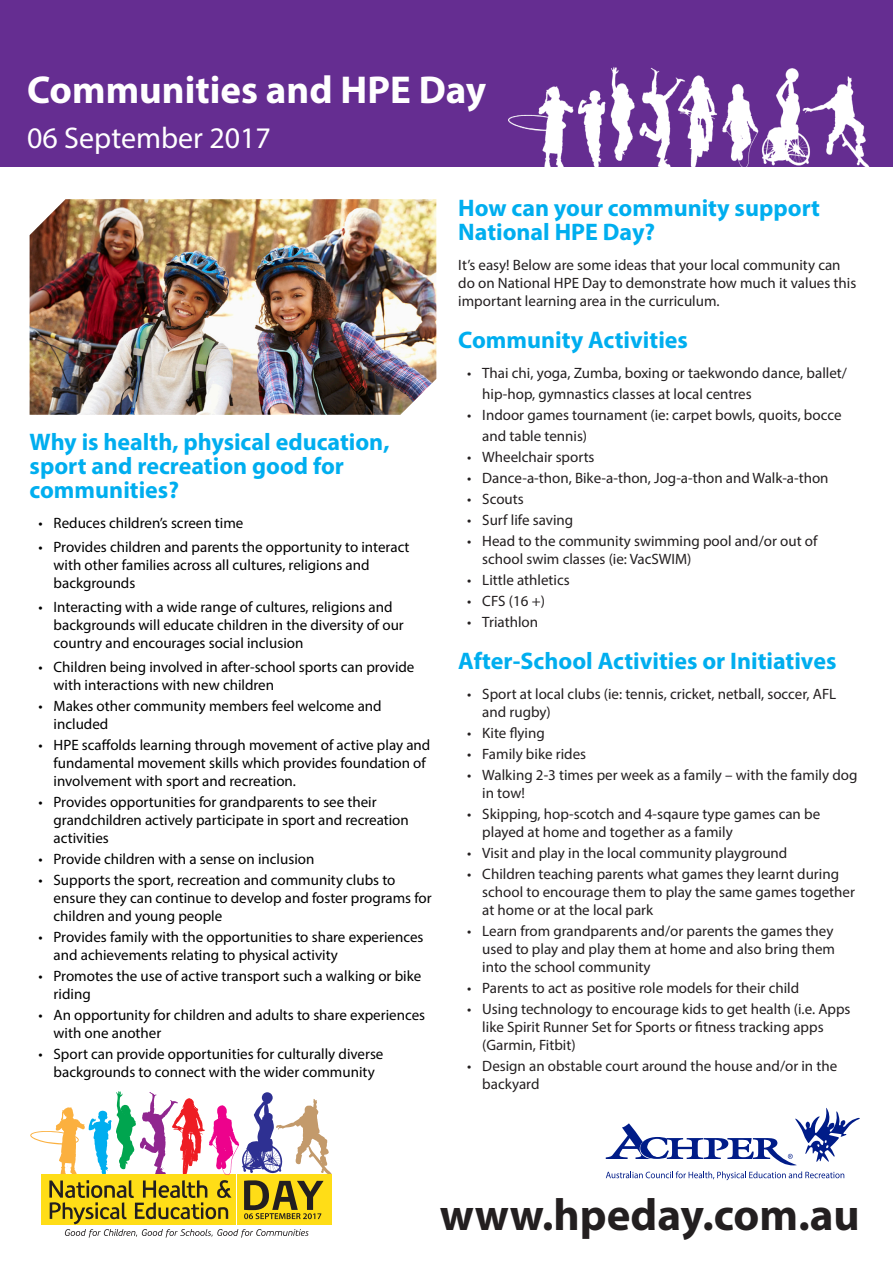
<style>
.page{position:relative;width:893px;height:1263px;background:#fff}
.page>*{position:absolute;margin:0;border:0;box-sizing:border-box;transform-origin:0 0}
.t1{font:700 45px "Myriad Pro";color:#231f20}
.t2{font:700 39px "Myriad Pro";color:#fff}
.t3{font:30px "Myriad Pro";color:#fff}
.t4{font:700 24px/24px "Myriad Pro";color:#00aeef}
.t5{font:15px/18px "Myriad Pro";color:#231f20}
.t6{font:15px/18px "Myriad Pro";color:#000}
</style>
<div class="page">
<hr style="left:0;top:0;width:1px;height:167px;background:#ed028c">
<div style="left:1px;top:0;width:892px;height:167px;background:#652d91"></div>
<img style="left:30px;top:199px;width:406px;height:216px">
<img style="left:508px;top:67px;width:362px;height:100px">
<svg style="left:30px;top:1091px;width:302px;height:147px"></svg>
<svg style="left:606px;top:1108px;width:254px;height:57px"></svg>
<svg style="left:606px;top:1171px;width:238px;height:9px"></svg>
<p class="t2" style="left:27px;top:64px;width:461px">Communities and HPE Day</p>
<p class="t3" style="left:27px;top:119px;width:245px">06 September 2017</p>
<p class="t4" style="left:30px;top:429px;width:361px">Why is health, physical education, sport and recreation good for communities?</p>
<p class="t6" style="left:39px;top:514px;width:206px">• Reduces children’s screen time</p>
<p class="t6" style="left:54px;top:538px;width:357px;text-indent:-15px">• Provides children and parents the opportunity to interact with other families across all cultures, religions and backgrounds</p>
<p class="t6" style="left:54px;top:598px;width:352px;text-indent:-15px">• Interacting with a wide range of cultures, religions and backgrounds will educate children in the diversity of our country and encourages social inclusion</p>
<p class="t6" style="left:54px;top:658px;width:362px;text-indent:-15px">• Children being involved in after-school sports can provide with interactions with new children</p>
<p class="t6" style="left:54px;top:697px;width:330px;text-indent:-15px">• Makes other community members feel welcome and included</p>
<p class="t6" style="left:54px;top:736px;width:378px;text-indent:-15px">• HPE scaffolds learning through movement of active play and fundamental movement skills which provides foundation of involvement with sport and recreation.</p>
<p class="t6" style="left:54px;top:793px;width:357px;text-indent:-15px">• Provides opportunities for grandparents to see their grandchildren actively participate in sport and recreation activities</p>
<p class="t6" style="left:39px;top:850px;width:277px">• Provide children with a sense on inclusion</p>
<p class="t6" style="left:54px;top:871px;width:380px;text-indent:-15px">• Supports the sport, recreation and community clubs to ensure they can continue to develop and foster programs for children and young people</p>
<p class="t6" style="left:54px;top:928px;width:371px;text-indent:-15px">• Provides family with the opportunities to share experiences and achievements relating to physical activity</p>
<p class="t6" style="left:54px;top:967px;width:369px;text-indent:-15px">• Promotes the use of active transport such a walking or bike riding</p>
<p class="t6" style="left:54px;top:1006px;width:373px;text-indent:-15px">• An opportunity for children and adults to share experiences with one another</p>
<p class="t6" style="left:39px;top:1045px;width:346px;text-align:center">• Sport can provide opportunities for culturally diverse backgrounds to connect with the wider community</p>
<p class="t4" style="left:458px;top:195px;width:363px">How can your community support<br>National HPE Day?</p>
<p class="t5" style="left:458px;top:255px;width:400px">It’s easy! Below are some ideas that your local community can do on National HPE Day to demonstrate how much it values this important learning area in the curriculum.</p>
<p class="t4" style="left:458px;top:327px;width:231px">Community Activities</p>
<p class="t5" style="left:482px;top:362px;width:366px;line-height:21px;text-indent:-15px">• Thai chi, yoga, Zumba, boxing or taekwondo dance, ballet/ hip-hop, gymnastics classes at local centres</p>
<p class="t5" style="left:482px;top:404px;width:361px;line-height:21px;text-indent:-15px">• Indoor games tournament (ie: carpet bowls, quoits, bocce and table tennis)</p>
<p class="t5" style="left:467px;top:448px;width:129px">• Wheelchair sports</p>
<p class="t5" style="left:467px;top:469px;width:363px">• Dance-a-thon, Bike-a-thon, Jog-a-thon and Walk-a-thon</p>
<p class="t5" style="left:467px;top:490px;width:58px">• Scouts</p>
<p class="t5" style="left:467px;top:511px;width:107px">• Surf life saving</p>
<p class="t5" style="left:482px;top:532px;width:337px;text-indent:-15px">• Head to the community swimming pool and/or out of school swim classes (ie: VacSWIM)</p>
<p class="t5" style="left:467px;top:571px;width:104px">• Little athletics</p>
<p class="t5" style="left:467px;top:592px;width:79px">• CFS (16 +)</p>
<p class="t5" style="left:467px;top:613px;width:72px">• Triathlon</p>
<p class="t4" style="left:458px;top:648px;width:380px">After-School Activities or Initiatives</p>
<p class="t5" style="left:482px;top:685px;width:356px;text-indent:-15px">• Sport at local clubs (ie: tennis, cricket, netball, soccer, AFL and rugby)</p>
<p class="t5" style="left:467px;top:724px;width:79px">• Kite flying</p>
<p class="t5" style="left:467px;top:745px;width:120px">• Family bike rides</p>
<p class="t5" style="left:482px;top:766px;width:377px;text-indent:-15px">• Walking 2-3 times per week as a family – with the family dog in tow!</p>
<p class="t5" style="left:482px;top:805px;width:339px;text-indent:-15px">• Skipping, hop-scotch and 4-sqaure type games can be played at home and together as a family</p>
<p class="t5" style="left:467px;top:844px;width:322px">• Visit and play in the local community playground</p>
<p class="t5" style="left:482px;top:865px;width:374px;text-indent:-15px">• Children teaching parents what games they learnt during school to encourage them to play the same games together at home or at the local park</p>
<p class="t5" style="left:482px;top:922px;width:354px;text-align:justify;text-indent:-15px">• Learn from grandparents and/or parents the games they used to play and play them at home and also bring them into the school community</p>
<p class="t5" style="left:467px;top:979px;width:333px">• Parents to act as positive role models for their child</p>
<p class="t5" style="left:482px;top:1000px;width:370px;text-indent:-15px">• Using technology to encourage kids to get health (i.e. Apps like Spirit Runner Set for Sports or fitness tracking apps (Garmin, Fitbit)</p>
<p class="t5" style="left:482px;top:1057px;width:356px;text-indent:-15px">• Design an obstable court around the house and/or in the backyard</p>
<p class="t1" style="left:440px;top:1186px;width:422px">www.hpeday.com.au</p>
</div>
